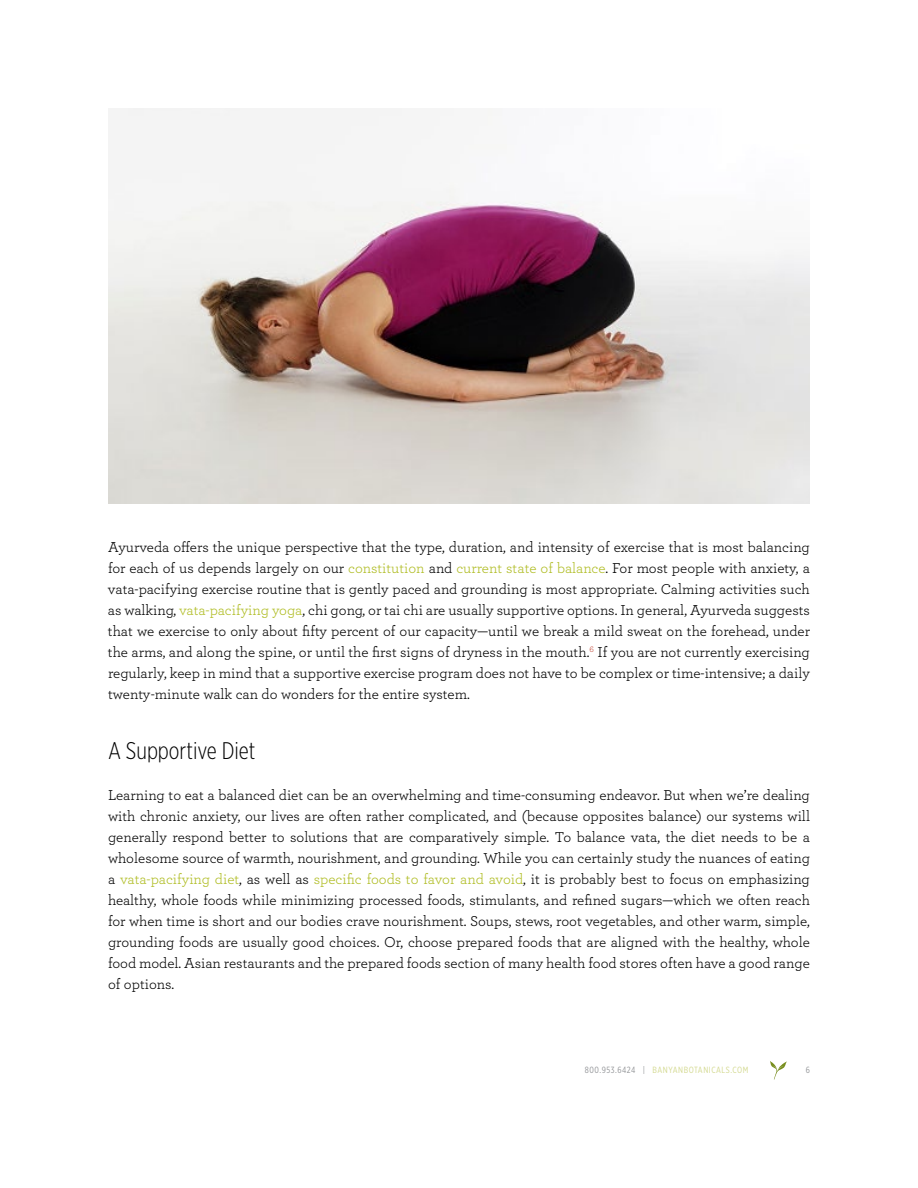
<style>
.page{position:relative;width:918px;height:1188px;background:#fff}
.page>*{position:absolute;margin:0;border:0;box-sizing:border-box;transform-origin:0 0}
.t1{font:300 24px "Gotham X Narrow";color:#000}
.t2{font:15px/21px "Archer";color:#000;text-align:justify}
.t3{font:9px "Gotham X Narrow";letter-spacing:.06em;color:#d3d98f}
.t4{font:9px "Gotham X Narrow";color:#939598}
.s1{color:#afbc22}
.s2{color:#939598}
</style>
<div class="page">
<svg style="left:770px;top:1061px;width:17px;height:19px"></svg>
<img style="left:108px;top:108px;width:702px;height:395px">
<p class="t2" style="left:108px;top:536px;width:704px">Ayurveda offers the unique perspective that the type, duration, and intensity of exercise that is most balancing for each of us depends largely on our <span class="s1">constitution</span> and <span class="s1">current state of balance</span>. For most people with anxiety, a vata-pacifying exercise routine that is gently paced and grounding is most appropriate. Calming activities such as walking, <span class="s1">vata-pacifying yoga</span>, chi gong, or tai chi are usually supportive options. In general, Ayurveda suggests that we exercise to only about fifty percent of our capacity—until we break a mild sweat on the forehead, under the arms, and along the spine, or until the first signs of dryness in the mouth.<sup>6</sup> If you are not currently exercising regularly, keep in mind that a supportive exercise program does not have to be complex or time-intensive; a daily twenty-minute walk can do wonders for the entire system.</p>
<h1 class="t1" style="left:108px;top:736px;width:149px">A Supportive Diet</h1>
<p class="t2" style="left:108px;top:784px;width:704px">Learning to eat a balanced diet can be an overwhelming and time-consuming endeavor. But when we’re dealing with chronic anxiety, our lives are often rather complicated, and (because opposites balance) our systems will generally respond better to solutions that are comparatively simple. To balance vata, the diet needs to be a wholesome source of warmth, nourishment, and grounding. While you can certainly study the nuances of eating a <span class="s1">vata-pacifying diet</span>, as well as <span class="s1">specific foods to favor and avoid</span>, it is probably best to focus on emphasizing healthy, whole foods while minimizing processed foods, stimulants, and refined sugars—which we often reach for when time is short and our bodies crave nourishment. Soups, stews, root vegetables, and other warm, simple, grounding foods are usually good choices. Or, choose prepared foods that are aligned with the healthy, whole food model. Asian restaurants and the prepared foods section of many health food stores often have a good range of options.</p>
<p class="t3" style="left:585px;top:1065px;width:165px"><span class="s2">800.953.6424 |</span> BANYANBOTANICALS.COM</p>
<p class="t4" style="left:806px;top:1065px;width:6px">6</p>
</div>
